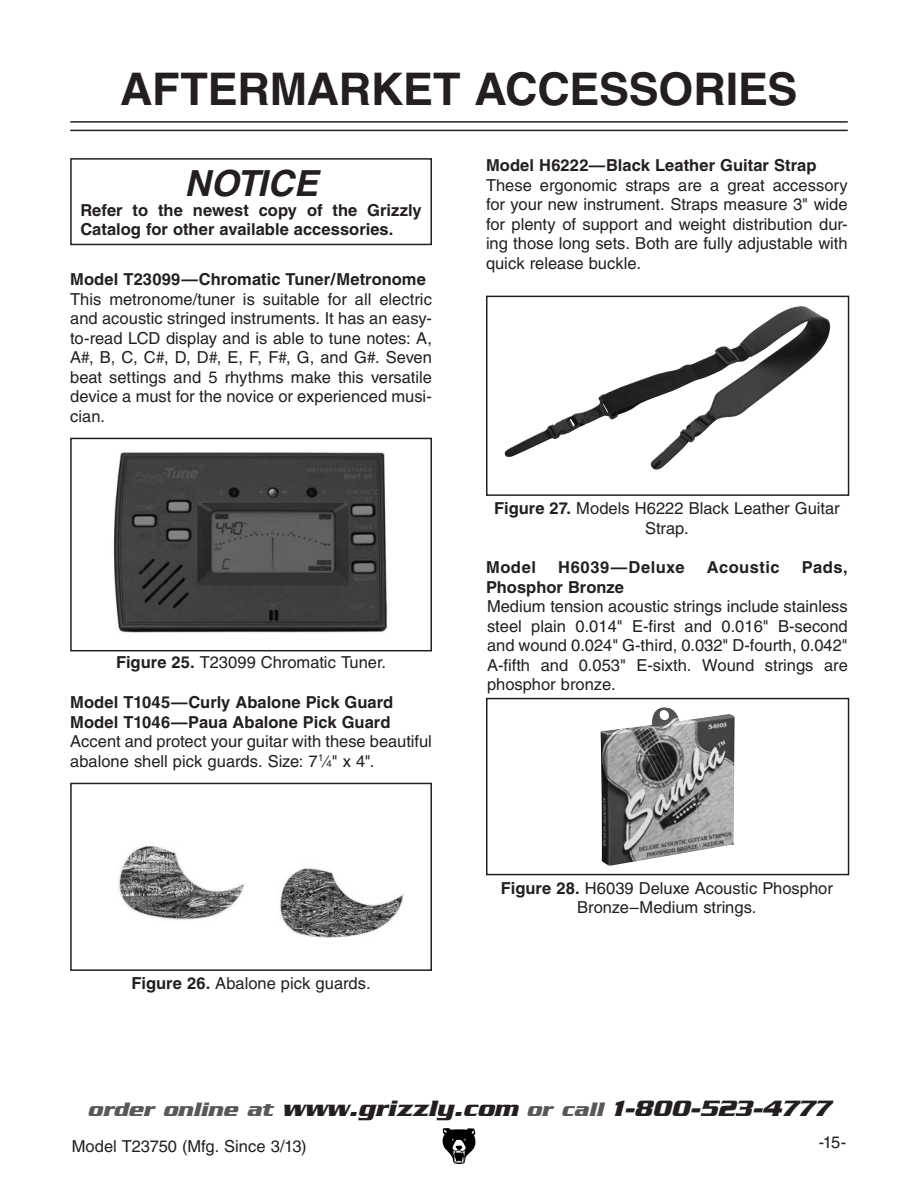
<style>
.page{position:relative;width:918px;height:1188px;background:#fff}
.page>*{position:absolute;margin:0;border:0;box-sizing:border-box;transform-origin:0 0}
.t1{font:700 45px "Helvetica";letter-spacing:-.005em;color:#231f20}
.t2{font:italic 700 36px "Helvetica";letter-spacing:.005em;color:#231f20}
.t3{font:italic 700 24px "Serpentine";color:#231f20}
.t4{font:16.5px/19.5px "Helvetica";color:#231f20;text-align:justify}
.t5{font:700 16.5px/19.5px "Helvetica";letter-spacing:.005em;color:#231f20}
.t6{font:700 16.5px "Helvetica";letter-spacing:.035em;color:#231f20}
.t7{font:700 16.5px "Helvetica";letter-spacing:.03em;color:#231f20}
.s1{font-weight:700}
.s2{font-size:9.6px}
.s3{font-size:21px;color:#57585a}
</style>
<div class="page">
<svg style="left:442px;top:1128px;width:34px;height:36px"></svg>
<div style="left:70px;top:158px;width:362px;height:87px;border:2px solid #231f20"></div>
<img style="left:113px;top:452px;width:275px;height:181px">
<div style="left:70px;top:438px;width:362px;height:213px;border:2px solid #231f20"></div>
<img style="left:118px;top:846px;width:126px;height:74px">
<div style="left:70px;top:783px;width:362px;height:188px;border:2px solid #231f20"></div>
<img style="left:280px;top:868px;width:124px;height:70px">
<hr style="left:70px;top:121px;width:778px;height:2px;background:#231f20">
<hr style="left:70px;top:130px;width:778px;height:1px;background:#231f20">
<img style="left:505px;top:311px;width:302px;height:146px">
<div style="left:486px;top:296px;width:363px;height:200px;border:2px solid #231f20"></div>
<img style="left:601px;top:707px;width:134px;height:159px">
<div style="left:486px;top:698px;width:363px;height:177px;border:2px solid #231f20"></div>
<h1 class="t1" style="left:120px;top:62px;width:679px">AFTERMARKET ACCESSORIES</h1>
<h2 class="t2" style="left:185px;top:161px;width:135px">NOTICE</h2>
<p class="t5" style="left:80px;top:200px;width:343px">Refer to the newest copy of the Grizzly<br>Catalog for other available accessories.</p>
<p class="t5" style="left:70px;top:269px;width:357px">Model T23099—Chromatic Tuner/Metronome</p>
<p class="t4" style="left:70px;top:289px;width:363px">This metronome/tuner is suitable for all electric and acoustic stringed instruments. It has an easy&shy;to-read LCD display and is able to tune notes: A, A#, B, C, C#, D, D#, E, F, F#, G, and G#. Seven beat settings and 5 rhythms make this versatile device a must for the novice or experienced musi&shy;cian.</p>
<p class="t4" style="left:116px;top:653px;width:272px"><span class="s1">Figure 25.</span> T23099 Chromatic Tuner.</p>
<p class="t5" style="left:70px;top:692px;width:325px">Model T1045—Curly Abalone Pick Guard<br>Model T1046—Paua Abalone Pick Guard</p>
<p class="t4" style="left:70px;top:731px;width:363px">Accent and protect your guitar with these beautiful abalone shell pick guards. Size: 7<sup>1</sup>⁄<span class="s2">4</span>" x 4".</p>
<p class="t4" style="left:132px;top:974px;width:241px"><span class="s1">Figure 26.</span> Abalone pick guards.</p>
<p class="t5" style="left:486px;top:155px;width:332px">Model H6222—Black Leather Guitar Strap</p>
<p class="t4" style="left:486px;top:175px;width:363px">These ergonomic straps are a great accessory for your new instrument. Straps measure 3" wide for plenty of support and weight distribution dur&shy;ing those long sets. Both are fully adjustable with quick release buckle.</p>
<p class="t4" style="left:494px;top:499px;width:347px;text-align:center"><span class="s1">Figure 27.</span> Models H6222 Black Leather Guitar<br>Strap.</p>
<p class="t5" style="left:486px;top:558px;width:51px">Model</p>
<p class="t6" style="left:558px;top:557px;width:128px">H6039—Deluxe</p>
<p class="t7" style="left:707px;top:557px;width:74px">Acoustic</p>
<p class="t5" style="left:802px;top:558px;width:47px">Pads,</p>
<p class="t5" style="left:486px;top:577px;width:139px">Phosphor Bronze</p>
<p class="t4" style="left:487px;top:597px;width:362px">Medium tension acoustic strings include stainless steel plain 0.014" E-first and 0.016" B-second and wound 0.024" G-third, 0.032" D-fourth, 0.042" A-fifth and 0.053" E-sixth. Wound strings are phosphor bronze.</p>
<p class="t4" style="left:501px;top:878px;width:333px;text-align:center"><span class="s1">Figure 28.</span> H6039 Deluxe Acoustic Phosphor<br>Bronze–Medium strings.</p>
<h3 class="t3" style="left:88px;top:1095px;width:744px"><span class="s3">order online at</span> www.grizzly.com <span class="s3">or call</span> 1-800-523-4777</h3>
<p class="t4" style="left:72px;top:1136px;width:237px">Model T23750 (Mfg. Since 3/13)</p>
<p class="t4" style="left:819px;top:1133px;width:29px">-15-</p>
</div>
